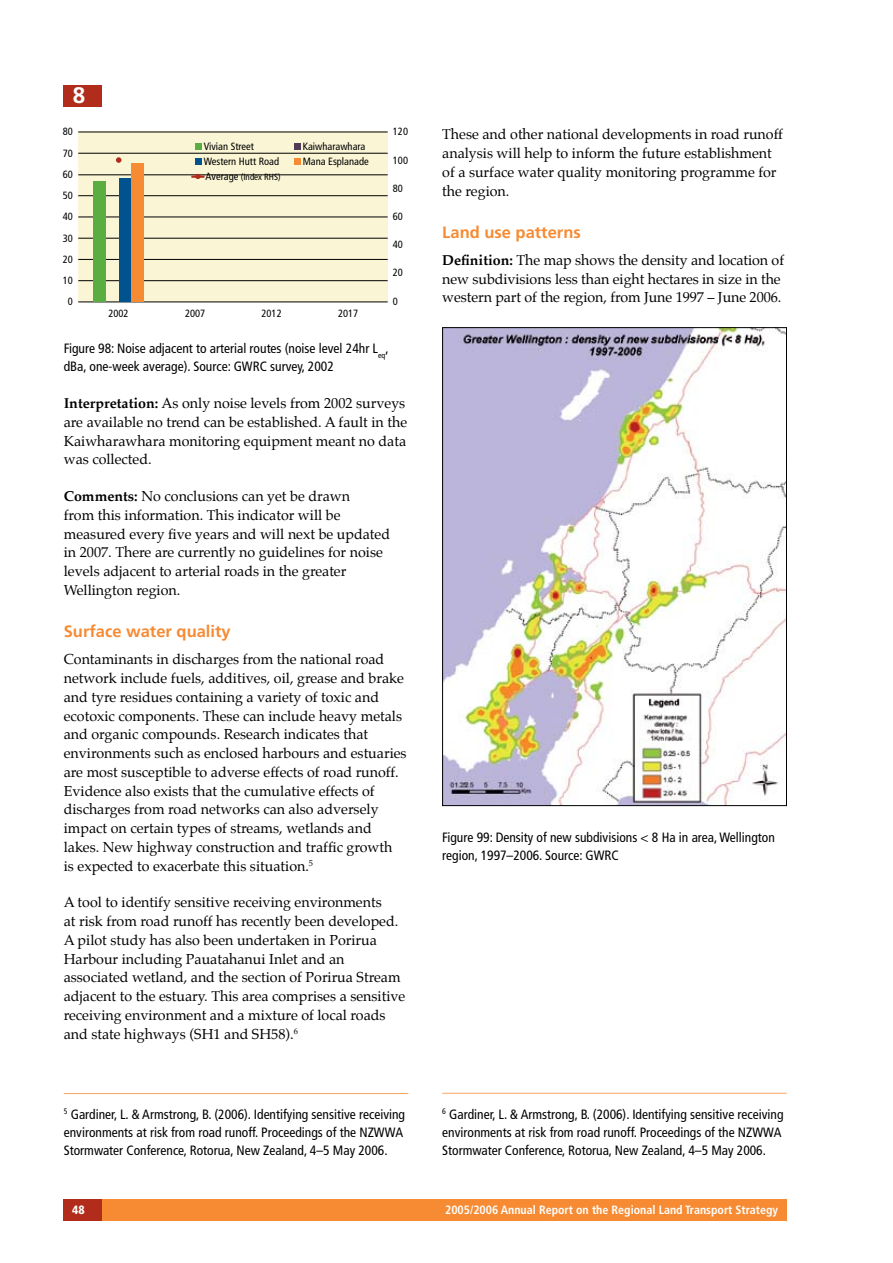
<style>
.page{position:relative;width:893px;height:1263px;background:#fff}
.page>*{position:absolute;margin:0;border:0;box-sizing:border-box;transform-origin:0 0}
.t1{font:700 16.5px "Frutiger";color:#f68b33}
.t2{font:14.25px/18.8px "Palatino";color:#000}
.t3{font:condensed 13.5px/18px "Frutiger";color:#000}
.t4{font:700 condensed 12px "Frutiger";color:#fff}
.t5{font:900 condensed 12px "Frutiger";color:#fff}
.t6{font:condensed 10.5px/21.3px "Frutiger";color:#000;text-align:center}
.t7{font:condensed 9px "Frutiger";color:#000}
.s1{font-size:10.5px}
.s2{font-weight:700}
</style>
<div class="page">
<div style="left:64px;top:1199px;width:723px;height:21px;background:#f68b33"></div>
<div style="left:64px;top:1199px;width:38px;height:21px;background:#b12c1b"></div>
<div style="left:64px;top:85px;width:38px;height:21px;background:#b12c1b"></div>
<hr style="left:64px;top:1093px;width:344px;height:1px;background:#f9a563">
<img style="left:444px;top:329px;width:341px;height:475px">
<hr style="left:442px;top:1093px;width:345px;height:1px;background:#f9a563">
<div style="left:78px;top:132px;width:310px;height:170px;background:#faf5d5"></div>
<hr style="left:78px;top:302px;width:310px;height:1px;background:#000">
<hr style="left:78px;top:280px;width:310px;height:1px;background:#000">
<hr style="left:78px;top:259px;width:310px;height:1px;background:#000">
<hr style="left:78px;top:238px;width:310px;height:1px;background:#000">
<hr style="left:78px;top:217px;width:310px;height:1px;background:#000">
<hr style="left:78px;top:195px;width:310px;height:1px;background:#000">
<hr style="left:78px;top:175px;width:310px;height:1px;background:#000">
<hr style="left:78px;top:153px;width:310px;height:1px;background:#000">
<hr style="left:78px;top:132px;width:310px;height:1px;background:#000">
<div style="left:93px;top:182px;width:13px;height:120px;background:#5aae41"></div>
<div style="left:119px;top:179px;width:12px;height:123px;background:#00538e"></div>
<div style="left:131px;top:163px;width:13px;height:139px;background:#f68b33"></div>
<svg style="left:116px;top:157px;width:5px;height:6px"></svg>
<div style="left:195px;top:143px;width:7px;height:7px;background:#5aae41"></div>
<div style="left:294px;top:143px;width:7px;height:7px;background:#503c56"></div>
<div style="left:195px;top:158px;width:7px;height:7px;background:#00538e"></div>
<div style="left:294px;top:158px;width:7px;height:7px;background:#f68b33"></div>
<hr style="left:191px;top:175px;width:14px;height:3px;background:#b12c1b">
<svg style="left:195px;top:174px;width:6px;height:5px"></svg>
<p class="t6" style="left:63px;top:121px;width:12px">80<br>70<br>60<br>50<br>40<br>30<br>20<br>10<br>0</p>
<p class="t6" style="left:204px;top:136px;width:52px">Vivian Street</p>
<p class="t6" style="left:303px;top:136px;width:64px">Kaiwharawhara</p>
<p class="t6" style="left:204px;top:151px;width:77px">Western Hutt Road</p>
<p class="t6" style="left:303px;top:151px;width:68px">Mana Esplanade</p>
<p class="t7" style="left:206px;top:172px;width:77px"><span class="s1">Average</span> (Index RHS)</p>
<p class="t6" style="left:108px;top:303px;width:22px">2002</p>
<p class="t6" style="left:185px;top:303px;width:22px">2007</p>
<p class="t6" style="left:262px;top:303px;width:22px">2012</p>
<p class="t6" style="left:338px;top:303px;width:22px">2017</p>
<p class="t6" style="left:393px;top:121px;width:17px">120</p>
<p class="t6" style="left:393px;top:149px;width:17px">100</p>
<p class="t6" style="left:393px;top:178px;width:12px">80</p>
<p class="t6" style="left:393px;top:206px;width:12px">60</p>
<p class="t6" style="left:393px;top:234px;width:12px">40</p>
<p class="t6" style="left:393px;top:262px;width:12px">20</p>
<p class="t6" style="left:393px;top:290px;width:7px">0</p>
<p class="t3" style="left:64px;top:340px;width:326px">Figure 98: Noise adjacent to arterial routes (noise level 24hr L<sub>eq</sub>, dBa, one-week average). Source: GWRC survey, 2002</p>
<p class="t2" style="left:64px;top:395px;width:345px"><span class="s2">Interpretation:</span> As only noise levels from 2002 surveys are available no trend can be established. A fault in the Kaiwharawhara monitoring equipment meant no data was collected.</p>
<p class="t2" style="left:64px;top:488px;width:328px"><span class="s2">Comments:</span> No conclusions can yet be drawn<br>from this information. This indicator will be measured every five years and will next be updated in 2007. There are currently no guidelines for noise levels adjacent to arterial roads in the greater Wellington region.</p>
<p class="t1" style="left:64px;top:622px;width:168px">Surface water quality</p>
<p class="t2" style="left:64px;top:651px;width:344px">Contaminants in discharges from the national road network include fuels, additives, oil, grease and brake and tyre residues containing a variety of toxic and ecotoxic components. These can include heavy metals and organic compounds. Research indicates that environments such as enclosed harbours and estuaries are most susceptible to adverse effects of road runoff.<br>Evidence also exists that the cumulative effects of discharges from road networks can also adversely impact on certain types of streams, wetlands and lakes. New highway construction and traffic growth<br>is expected to exacerbate this situation.<sup>5</sup></p>
<p class="t2" style="left:64px;top:894px;width:343px">A tool to identify sensitive receiving environments<br>at risk from road runoff has recently been developed.<br>A pilot study has also been undertaken in Porirua Harbour including Pauatahanui Inlet and an associated wetland, and the section of Porirua Stream adjacent to the estuary. This area comprises a sensitive receiving environment and a mixture of local roads and state highways (SH1 and SH58).<sup>6</sup></p>
<p class="t2" style="left:442px;top:126px;width:342px">These and other national developments in road runoff analysis will help to inform the future establishment of a surface water quality monitoring programme for the region.</p>
<p class="t1" style="left:442px;top:222px;width:140px">Land use patterns</p>
<p class="t2" style="left:442px;top:252px;width:343px"><span class="s2">Definition:</span> The map shows the density and location of new subdivisions less than eight hectares in size in the western part of the region, from June 1997 – June 2006.</p>
<p class="t3" style="left:442px;top:829px;width:334px">Figure 99: Density of new subdivisions &lt; 8 Ha in area, Wellington region, 1997–2006. Source: GWRC</p>
<p class="t3" style="left:64px;top:1105px;width:343px"><sup>5</sup> Gardiner, L. &amp; Armstrong, B. (2006). Identifying sensitive receiving environments at risk from road runoff. Proceedings of the NZWWA<br>Stormwater Conference, Rotorua, New Zealand, 4–5 May 2006.</p>
<p class="t3" style="left:442px;top:1105px;width:343px"><sup>6</sup> Gardiner, L. &amp; Armstrong, B. (2006). Identifying sensitive receiving environments at risk from road runoff. Proceedings of the NZWWA<br>Stormwater Conference, Rotorua, New Zealand, 4–5 May 2006.</p>
<p class="t5" style="left:72px;top:1203px;width:14px">48</p>
<p class="t4" style="left:445px;top:1203px;width:335px">2005/2006 Annual Report on the Regional Land Transport Strategy</p>
</div>
